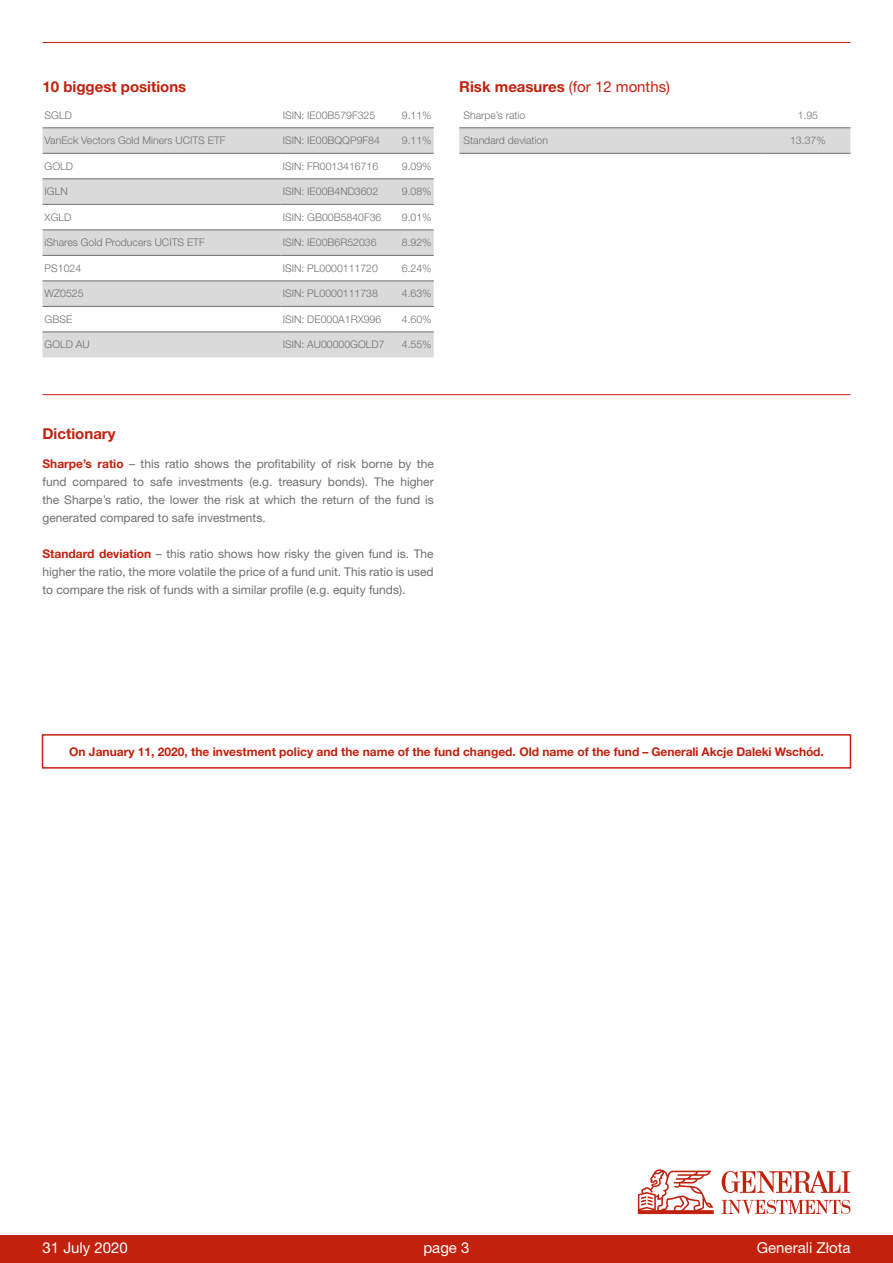
<style>
.page{position:relative;width:893px;height:1263px;background:#fff}
.page>*{position:absolute;margin:0;border:0;box-sizing:border-box;transform-origin:0 0}
.t1{font:700 15px "Helvetica Neue LT Pro";color:#c1210d}
.t2{font:15px "Helvetica Neue LT Pro";color:#fff}
.t3{font:15px "Helvetica Neue LT Pro";color:#c1210d}
.t4{font:12px/18px "Helvetica Neue LT Pro";color:#706f6f;text-align:justify}
.t5{font:700 12px "Helvetica Neue LT Pro";color:#c1210d}
.t6{font:300 10.5px "Helvetica Neue LT Pro";color:#706f6f}
.s1{font-weight:700}
.s2{font-weight:700;color:#c1210d}
</style>
<div class="page">
<hr style="left:43px;top:394px;width:807px;height:1px;background:#c1210d">
<svg style="left:43px;top:127px;width:391px;height:1px"></svg>
<svg style="left:43px;top:129px;width:391px;height:228px;fill:#dadada"></svg>
<hr style="left:43px;top:128px;width:238px;height:1px;background:#706f6f">
<hr style="left:387px;top:128px;width:47px;height:1px;background:#706f6f">
<hr style="left:43px;top:153px;width:238px;height:1px;background:#706f6f">
<hr style="left:387px;top:153px;width:47px;height:1px;background:#706f6f">
<hr style="left:43px;top:179px;width:238px;height:1px;background:#706f6f">
<hr style="left:387px;top:179px;width:47px;height:1px;background:#706f6f">
<hr style="left:43px;top:204px;width:238px;height:1px;background:#706f6f">
<hr style="left:387px;top:204px;width:47px;height:1px;background:#706f6f">
<hr style="left:43px;top:230px;width:238px;height:1px;background:#706f6f">
<hr style="left:387px;top:230px;width:47px;height:1px;background:#706f6f">
<hr style="left:43px;top:255px;width:238px;height:1px;background:#706f6f">
<hr style="left:387px;top:255px;width:47px;height:1px;background:#706f6f">
<hr style="left:43px;top:281px;width:238px;height:1px;background:#706f6f">
<hr style="left:387px;top:281px;width:47px;height:1px;background:#706f6f">
<hr style="left:43px;top:306px;width:238px;height:1px;background:#706f6f">
<hr style="left:387px;top:306px;width:47px;height:1px;background:#706f6f">
<hr style="left:43px;top:332px;width:238px;height:1px;background:#706f6f">
<hr style="left:387px;top:332px;width:47px;height:1px;background:#706f6f">
<hr style="left:281px;top:128px;width:106px;height:1px;background:#706f6f">
<hr style="left:281px;top:153px;width:106px;height:1px;background:#706f6f">
<hr style="left:281px;top:179px;width:106px;height:1px;background:#706f6f">
<hr style="left:281px;top:204px;width:106px;height:1px;background:#706f6f">
<hr style="left:281px;top:230px;width:106px;height:1px;background:#706f6f">
<hr style="left:281px;top:255px;width:106px;height:1px;background:#706f6f">
<hr style="left:281px;top:281px;width:106px;height:1px;background:#706f6f">
<hr style="left:281px;top:306px;width:106px;height:1px;background:#706f6f">
<hr style="left:281px;top:332px;width:106px;height:1px;background:#706f6f">
<hr style="left:43px;top:42px;width:807px;height:1px;background:#c1210d">
<div style="left:42px;top:734px;width:809px;height:35px;border:2px solid #c1210d"></div>
<div style="left:459px;top:129px;width:391px;height:24px;background:#dadada"></div>
<hr style="left:459px;top:153px;width:306px;height:1px;background:#706f6f">
<hr style="left:765px;top:153px;width:85px;height:1px;background:#706f6f">
<hr style="left:765px;top:128px;width:85px;height:1px;background:#706f6f">
<hr style="left:459px;top:128px;width:306px;height:1px;background:#706f6f">
<div style="left:0;top:1235px;width:893px;height:28px;background:#c1210d"></div>
<svg style="left:638px;top:1169px;width:76px;height:45px"></svg>
<svg style="left:722px;top:1200px;width:128px;height:14px"></svg>
<svg style="left:722px;top:1171px;width:128px;height:22px"></svg>
<p class="t1" style="left:43px;top:77px;width:145px">10 biggest positions</p>
<p class="t6" style="left:45px;top:109px;width:29px">SGLD</p>
<p class="t6" style="left:283px;top:109px;width:94px">ISIN: IE00B579F325</p>
<p class="t6" style="left:402px;top:109px;width:31px">9.11%</p>
<p class="t6" style="left:45px;top:134px;width:182px">VanEck Vectors Gold Miners UCITS ETF</p>
<p class="t6" style="left:283px;top:134px;width:99px">ISIN: IE00BQQP9F84</p>
<p class="t6" style="left:402px;top:134px;width:31px">9.11%</p>
<p class="t6" style="left:45px;top:160px;width:30px">GOLD</p>
<p class="t6" style="left:283px;top:160px;width:97px">ISIN: FR0013416716</p>
<p class="t6" style="left:402px;top:160px;width:31px">9.09%</p>
<p class="t6" style="left:45px;top:185px;width:25px">IGLN</p>
<p class="t6" style="left:283px;top:185px;width:97px">ISIN: IE00B4ND3602</p>
<p class="t6" style="left:402px;top:185px;width:31px">9.08%</p>
<p class="t6" style="left:45px;top:211px;width:28px">XGLD</p>
<p class="t6" style="left:283px;top:211px;width:100px">ISIN: GB00B5840F36</p>
<p class="t6" style="left:402px;top:211px;width:31px">9.01%</p>
<p class="t6" style="left:45px;top:236px;width:162px">iShares Gold Producers UCITS ETF</p>
<p class="t6" style="left:283px;top:236px;width:95px">ISIN: IE00B6R52036</p>
<p class="t6" style="left:402px;top:236px;width:31px">8.92%</p>
<p class="t6" style="left:45px;top:262px;width:38px">PS1024</p>
<p class="t6" style="left:283px;top:262px;width:97px">ISIN: PL0000111720</p>
<p class="t6" style="left:402px;top:262px;width:31px">6.24%</p>
<p class="t6" style="left:45px;top:287px;width:40px">WZ0525</p>
<p class="t6" style="left:283px;top:287px;width:97px">ISIN: PL0000111738</p>
<p class="t6" style="left:402px;top:287px;width:31px">4.63%</p>
<p class="t6" style="left:45px;top:313px;width:29px">GBSE</p>
<p class="t6" style="left:283px;top:313px;width:100px">ISIN: DE000A1RX996</p>
<p class="t6" style="left:402px;top:313px;width:31px">4.60%</p>
<p class="t6" style="left:45px;top:338px;width:47px">GOLD AU</p>
<p class="t6" style="left:283px;top:338px;width:103px">ISIN: AU00000GOLD7</p>
<p class="t6" style="left:402px;top:338px;width:31px">4.55%</p>
<p class="t3" style="left:459px;top:77px;width:212px"><span class="s1">Risk measures</span> (for 12 months)</p>
<p class="t6" style="left:463px;top:109px;width:63px">Sharpe’s ratio</p>
<p class="t6" style="left:798px;top:109px;width:22px">1.95</p>
<p class="t6" style="left:463px;top:134px;width:86px">Standard deviation</p>
<p class="t6" style="left:790px;top:134px;width:37px">13.37%</p>
<p class="t1" style="left:43px;top:424px;width:75px">Dictionary</p>
<p class="t4" style="left:43px;top:454px;width:393px"><span class="s2">Sharpe’s ratio</span> – this ratio shows the profitability of risk borne by the fund compared to safe investments (e.g. treasury bonds). The higher the Sharpe’s ratio, the lower the risk at which the return of the fund is generated compared to safe investments.</p>
<p class="t4" style="left:43px;top:544px;width:393px"><span class="s2">Standard deviation</span> – this ratio shows how risky the given fund is. The higher the ratio, the more volatile the price of a fund unit. This ratio is used to compare the risk of funds with a similar profile (e.g. equity funds).</p>
<p class="t5" style="left:69px;top:744px;width:756px">On January 11, 2020, the investment policy and the name of the fund changed. Old name of the fund – Generali Akcje Daleki Wschód.</p>
<p class="t2" style="left:43px;top:1238px;width:87px">31 July 2020</p>
<p class="t2" style="left:423px;top:1238px;width:48px">page 3</p>
<p class="t2" style="left:757px;top:1238px;width:95px">Generali Złota</p>
</div>
